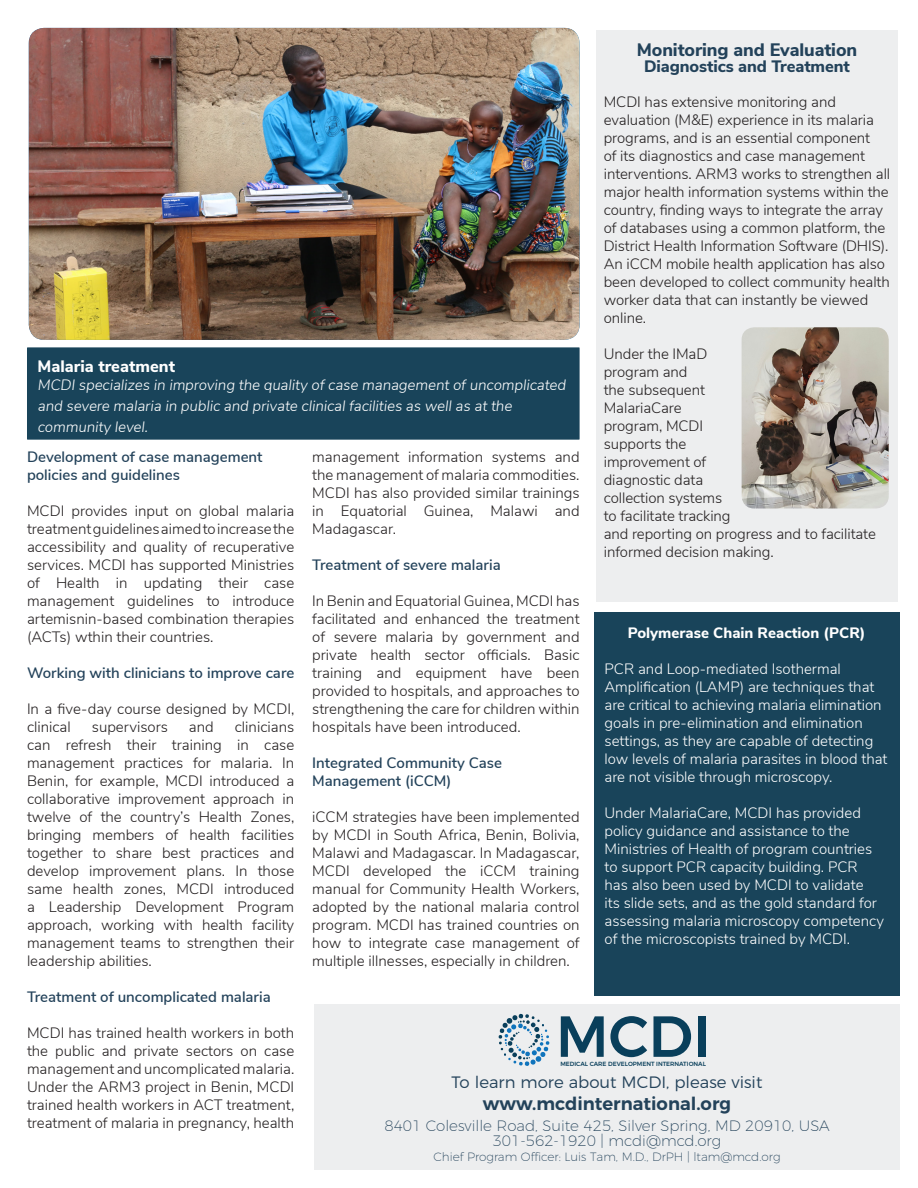
<style>
.page{position:relative;width:918px;height:1188px;background:#fff}
.page>*{position:absolute;margin:0;border:0;box-sizing:border-box;transform-origin:0 0}
.t1{font:500 57.75px "Montserrat";color:#093f5b}
.t2{font:600 18px "Montserrat";color:#23425a}
.t3{font:800 18px "Nunito Sans";letter-spacing:-.005em;color:#23425a}
.t4{font:300 16.5px "Montserrat";color:#23425a}
.t5{font:800 16.5px "Nunito Sans";letter-spacing:-.005em;color:#23425a}
.t6{font:800 16.5px "Nunito Sans";color:#fff}
.t7{font:300 15px/18px "Nunito Sans";letter-spacing:-.005em;color:#231f20;text-align:justify}
.t8{font:300 15px/18px "Nunito Sans";color:#fff}
.t9{font:600 15px/18px "Nunito Sans";color:#23425a}
.t10{font:200 15px "Montserrat";color:#23425a}
.t11{font:800 15px "Nunito Sans";color:#fff}
.t12{font:200 12px "Montserrat";color:#23425a}
.t13{font:500 6px "Montserrat";color:#093f5b}
</style>
<div class="page">
<div style="left:27px;top:347px;width:553px;height:93px;background:#19445a"></div>
<img style="left:29px;top:28px;width:551px;height:312px">
<div style="left:596px;top:30px;width:302px;height:572px;background:#edeeef"></div>
<div style="left:594px;top:612px;width:305px;height:384px;background:#19445a"></div>
<img style="left:742px;top:327px;width:147px;height:181px">
<div style="left:314px;top:1004px;width:586px;height:166px;background:#edeeef"></div>
<svg style="left:499px;top:1014px;width:51px;height:52px"></svg>
<p class="t3" style="left:637px;top:36px;width:222px">Monitoring and Evaluation</p>
<p class="t5" style="left:644px;top:55px;width:207px">Diagnostics and Treatment</p>
<p class="t7" style="left:604px;top:92px;width:288px;text-align:left">MCDI has extensive monitoring and evaluation (M&amp;E) experience in its malaria programs, and is an essential component<br>of its diagnostics and case management interventions. ARM3 works to strengthen all major health information systems within the country, finding ways to integrate the array of databases using a common platform, the District Health Information Software (DHIS).<br>An iCCM mobile health application has also been developed to collect community health worker data that can instantly be viewed online.</p>
<p class="t7" style="left:604px;top:344px;width:274px;text-align:left">Under the IMaD<br>program and<br>the subsequent<br>MalariaCare<br>program, MCDI<br>supports the<br>improvement of<br>diagnostic data<br>collection systems<br>to facilitate tracking<br>and reporting on progress and to facilitate informed decision making.</p>
<p class="t6" style="left:38px;top:354px;width:139px">Malaria treatment</p>
<p class="t8" style="left:38px;top:373px;width:532px;line-height:21px">MCDI specializes in improving the quality of case management of uncomplicated and severe malaria in public and private clinical facilities as well as at the community level.</p>
<p class="t9" style="left:27px;top:447px;width:237px">Development of case management policies and guidelines</p>
<p class="t7" style="left:27px;top:501px;width:269px">MCDI provides input on global malaria treatment guidelines aimed to increase the accessibility and quality of recuperative services. MCDI has supported Ministries of Health in updating their case management guidelines to introduce artemisnin-based combination therapies (ACTs) wthin their countries.</p>
<p class="t9" style="left:27px;top:663px;width:269px">Working with clinicians to improve care</p>
<p class="t7" style="left:27px;top:699px;width:269px">In a five-day course designed by MCDI, clinical</p>
<p class="t7" style="left:312px;top:447px;width:269px">management information systems and the management of malaria commodities.<br>MCDI has also provided similar trainings in Equatorial Guinea, Malawi and Madagascar.</p>
<p class="t9" style="left:312px;top:555px;width:190px">Treatment of severe malaria</p>
<p class="t7" style="left:312px;top:591px;width:269px">In Benin and Equatorial Guinea, MCDI has facilitated and enhanced the treatment of severe malaria by government and private health sector officials. Basic training and equipment have been provided to hospitals, and approaches to strengthening the care for children within hospitals have been introduced.</p>
<p class="t9" style="left:312px;top:753px;width:191px">Integrated Community Case<br>Management (iCCM)</p>
<p class="t7" style="left:312px;top:807px;width:269px">iCCM strategies have been implemented by MCDI in South Africa, Benin, Bolivia, Malawi and Madagascar. In Madagascar, MCDI developed the iCCM training manual for Community Health Workers, adopted by the national malaria control program. MCDI has trained countries on how to integrate case management of multiple illnesses, especially in children.</p>
<p class="t11" style="left:628px;top:622px;width:239px">Polymerase Chain Reaction (PCR)</p>
<p class="t8" style="left:604px;top:659px;width:285px">PCR and Loop-mediated Isothermal Amplification (LAMP) are techniques that are critical to achieving malaria elimination goals in pre-elimination and elimination settings, as they are capable of detecting low levels of malaria parasites in blood that are not visible through microscopy.</p>
<p class="t8" style="left:604px;top:803px;width:281px">Under MalariaCare, MCDI has provided policy guidance and assistance to the Ministries of Health of program countries to support PCR capacity building. PCR has also been used by MCDI to validate<br>its slide sets, and as the gold standard for assessing malaria microscopy competency of the microscopists trained by MCDI.</p>
<p class="t7" style="left:27px;top:717px;width:269px;text-indent:208px">clinicians can refresh their training in case management practices for malaria. In Benin, for example, MCDI introduced a collaborative improvement approach in twelve of the country’s Health Zones, bringing members of health facilities together to share best practices and develop improvement plans. In those same health zones, MCDI introduced a Leadership Development Program approach, working with health facility management teams to strengthen their leadership abilities.</p>
<p class="t9" style="left:27px;top:987px;width:245px">Treatment of uncomplicated malaria</p>
<p class="t7" style="left:27px;top:1023px;width:269px">MCDI has trained health workers in both the public and private sectors on case management and uncomplicated malaria.<br>Under the ARM3 project in Benin, MCDI trained health workers in ACT treatment, treatment of malaria in pregnancy, health</p>
<p class="t7" style="left:92px;top:717px;width:77px">supervisors</p>
<p class="t7" style="left:189px;top:717px;width:26px">and</p>
<p class="t1" style="left:556px;top:1001px;width:156px">MCDI</p>
<p class="t13" style="left:560px;top:1060px;width:147px">MEDICAL CARE DEVELOPMENT INTERNATIONAL</p>
<p class="t4" style="left:452px;top:1070px;width:312px">To learn more about MCDI, please visit</p>
<p class="t2" style="left:483px;top:1089px;width:250px">www.mcdinternational.org</p>
<p class="t10" style="left:384px;top:1114px;width:447px">8401 Colesville Road, Suite 425, Silver Spring, MD 20910, USA</p>
<p class="t10" style="left:493px;top:1129px;width:230px">301-562-1920 | mcdi@mcd.org</p>
<p class="t12" style="left:433px;top:1148px;width:349px">Chief Program Officer: Luis Tam, M.D., DrPH | ltam@mcd.org</p>
</div>
